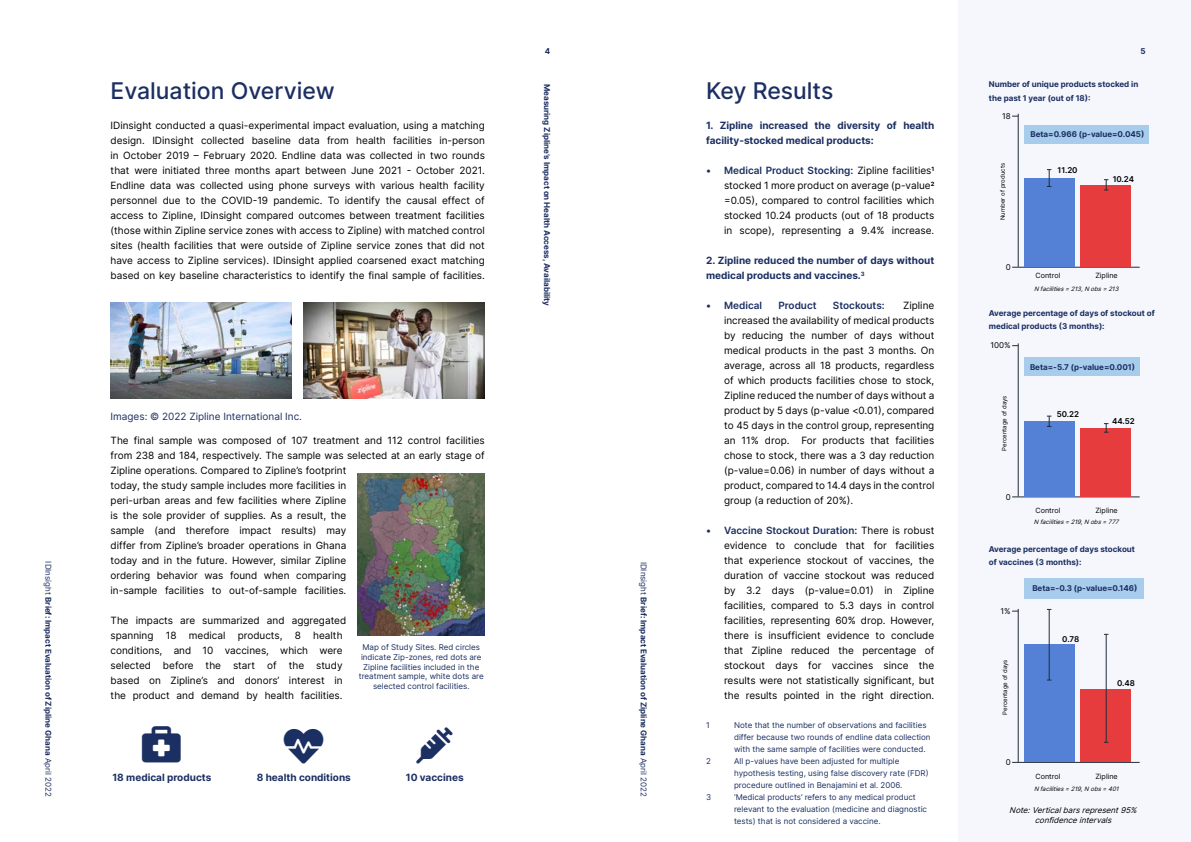
<style>
.page{position:relative;width:1191px;height:842px;background:#fff}
.page>*{position:absolute;margin:0;border:0;box-sizing:border-box;transform-origin:0 0}
.t1{font:500 23px "Inter";color:#1c2f62}
.t2{font:10px/15px "Inter";color:#000;text-align:justify}
.t3{font:700 10px/15px "Inter";color:#1c2f62}
.t4{font:10px "Inter";color:#1c2f62}
.t5{font:600 10px "Inter";color:#1c2f62}
.t6{font:8px/12px "Inter";color:#1c2f62}
.t7{font:700 8px/13.5px "Inter";color:#1c2f62}
.t8{font:italic 8px/9.6px "Inter";color:#000;text-align:center}
.t9{font:600 8px "Inter";color:#000}
.t10{font:8px "Inter";color:#000}
.t11{font:7.2px "Inter";color:#000}
.t12{font:italic 6px "Inter";color:#000}
.t13{font:6px "Inter";color:#000}
.s1{font-weight:400}
.s2{font-weight:600;color:#1c2f62}
</style>
<div class="page">
<div style="left:958px;top:0;width:233px;height:842px;background:#f5f7fd"></div>
<img style="left:111px;top:303px;width:181px;height:95px">
<img style="left:304px;top:303px;width:181px;height:95px">
<img style="left:358px;top:474px;width:127px;height:161px">
<div style="left:1024px;top:125px;width:125px;height:19px;background:#a8cceb"></div>
<hr style="left:1017px;top:114px;width:1px;height:153px;background:#202d38">
<hr style="left:1012px;top:267px;width:127px;height:1px;background:#202d38">
<div style="left:1024px;top:178px;width:50px;height:89px;background:#5480d6"></div>
<div style="left:1080px;top:185px;width:50px;height:82px;background:#e73c3e"></div>
<svg style="left:1104px;top:179px;width:4px;height:11px"></svg>
<svg style="left:1047px;top:169px;width:4px;height:18px"></svg>
<div style="left:1024px;top:358px;width:116px;height:18px;background:#a8cceb"></div>
<hr style="left:1017px;top:343px;width:1px;height:153px;background:#202d38">
<hr style="left:1012px;top:496px;width:127px;height:1px;background:#202d38">
<div style="left:1024px;top:421px;width:50px;height:75px;background:#5480d6"></div>
<div style="left:1080px;top:428px;width:50px;height:68px;background:#e73c3e"></div>
<svg style="left:1104px;top:423px;width:4px;height:10px"></svg>
<svg style="left:1047px;top:416px;width:4px;height:11px"></svg>
<div style="left:1024px;top:578px;width:119px;height:21px;background:#a8cceb"></div>
<hr style="left:1017px;top:609px;width:1px;height:153px;background:#202d38">
<hr style="left:1012px;top:762px;width:127px;height:1px;background:#202d38">
<div style="left:1024px;top:645px;width:50px;height:117px;background:#5480d6"></div>
<div style="left:1080px;top:689px;width:50px;height:73px;background:#e73c3e"></div>
<hr style="left:1105px;top:634px;width:1px;height:108px;background:#202d38">
<hr style="left:1048px;top:609px;width:1px;height:71px;background:#202d38">
<p class="t7" style="left:55px;top:561px;width:236px;rotate:90deg"><span class="s1">IDInsight</span> Brief: Impact Evaluation of Zipline Ghana <span class="s1">April 2022</span></p>
<h1 class="t1" style="left:111px;top:74px;width:226px">Evaluation Overview</h1>
<p class="t2" style="left:111px;top:118px;width:376px">IDinsight conducted a quasi-experimental impact evaluation, using a matching design. IDinsight collected baseline data from health facilities in-person in October 2019 – February 2020. Endline data was collected in two rounds that were initiated three months apart between June 2021 - October 2021.<br>Endline data was collected using phone surveys with various health facility personnel due to the COVID-19 pandemic. To identify the causal effect of access to Zipline, IDinsight compared outcomes between treatment facilities (those within Zipline service zones with access to Zipline) with matched control sites (health facilities that were outside of Zipline service zones that did not have access to Zipline services). IDinsight applied coarsened exact matching based on key baseline characteristics to identify the final sample of facilities.</p>
<p class="t4" style="left:111px;top:409px;width:193px">Images: © 2022 Zipline International Inc.</p>
<p class="t2" style="left:111px;top:433px;width:376px;text-align:left">The final sample was composed of 107 treatment and 112 control facilities from 238 and 184, respectively. The sample was selected at an early stage of Zipline operations. Compared to Zipline’s footprint<br>today, the study sample includes more facilities in<br>peri-urban areas and few facilities where Zipline<br>is the sole provider of supplies. As a result, the<br>sample (and therefore impact results) may<br>differ from Zipline’s broader operations in Ghana<br>today and in the future. However, similar Zipline<br>ordering behavior was found when comparing<br>in-sample facilities to out-of-sample facilities.</p>
<p class="t2" style="left:111px;top:613px;width:237px;text-align:left">The impacts are summarized and aggregated spanning 18 medical products, 8 health conditions, and 10 vaccines, which were selected before the start of the study based on Zipline’s and donors’ interest in the product and demand by health facilities.</p>
<p class="t6" style="left:359px;top:642px;width:126px;line-height:9.6px;text-align:center">Map of Study Sites. Red circles indicate Zip-zones, red dots are<br>Zipline facilities included in the treatment sample, white dots are selected control facilities.</p>
<p class="t3" style="left:112px;top:770px;width:100px">18 medical products</p>
<p class="t3" style="left:257px;top:770px;width:96px">8 health conditions</p>
<p class="t3" style="left:406px;top:770px;width:59px">10 vaccines</p>
<p class="t7" style="left:544px;top:44px;width:7px">4</p>
<p class="t7" style="left:554px;top:84px;width:224px;rotate:90deg">Measuring Zipline’s Impact on Health Access, Availability</p>
<p class="t7" style="left:650px;top:561px;width:236px;rotate:90deg"><span class="s1">IDInsight</span> Brief: Impact Evaluation of Zipline Ghana <span class="s1">April 2022</span></p>
<h1 class="t1" style="left:706px;top:74px;width:129px">Key Results</h1>
<p class="t3" style="left:706px;top:118px;width:230px">1. Zipline increased the diversity of health facility-stocked medical products:</p>
<p class="t2" style="left:724px;top:163px;width:212px;text-indent:-18px"><span class="s2">• Medical Product Stocking:</span> Zipline facilities<sup>1 </sup>stocked 1 more product on average (p-value<sup>2 </sup>=0.05), compared to control facilities which stocked 10.24 products (out of 18 products in scope), representing a 9.4% increase.</p>
<p class="t3" style="left:706px;top:253px;width:230px">2. Zipline reduced the number of days without medical products and vaccines.<sup>3</sup></p>
<p class="t5" style="left:706px;top:298px;width:58px">• Medical</p>
<p class="t5" style="left:778px;top:298px;width:40px">Product</p>
<p class="t5" style="left:833px;top:298px;width:53px">Stockouts:</p>
<p class="t2" style="left:724px;top:298px;width:212px;text-indent:179px">Zipline increased the availability of medical products by reducing the number of days without medical products in the past 3 months. On average, across all 18 products, regardless of which products facilities chose to stock, Zipline reduced the number of days without a product by 5 days (p-value &lt;0.01), compared to 45 days in the control group, representing an 11% drop. For products that facilities chose to stock, there was a 3 day reduction (p-value=0.06) in number of days without a product, compared to 14.4 days in the control group (a reduction of 20%).</p>
<p class="t2" style="left:724px;top:523px;width:212px;text-indent:-18px"><span class="s2">• Vaccine Stockout Duration:</span> There is robust evidence to conclude that for facilities that experience stockout of vaccines, the duration of vaccine stockout was reduced by 3.2 days (p-value=0.01) in Zipline facilities, compared to 5.3 days in control facilities, representing 60% drop. However, there is insufficient evidence to conclude that Zipline reduced the percentage of stockout days for vaccines since the results were not statistically significant, but the results pointed in the right direction.</p>
<p class="t6" style="left:706px;top:718px;width:5px">1</p>
<p class="t6" style="left:734px;top:718px;width:198px">Note that the number of observations and facilities differ because two rounds of endline data collection with the same sample of facilities were conducted.</p>
<p class="t6" style="left:706px;top:754px;width:6px">2</p>
<p class="t6" style="left:734px;top:754px;width:196px">All p-values have been adjusted for multiple hypothesis testing, using false discovery rate (FDR) procedure outlined in Benajamini et al. 2006.</p>
<p class="t6" style="left:706px;top:790px;width:7px">3</p>
<p class="t6" style="left:734px;top:790px;width:194px">‘Medical products’ refers to any medical product relevant to the evaluation (medicine and diagnostic tests) that is not considered a vaccine.</p>
<p class="t7" style="left:1140px;top:44px;width:7px">5</p>
<p class="t7" style="left:988px;top:77px;width:151px">Number of unique products stocked in the past 1 year (out of 18):</p>
<p class="t7" style="left:1030px;top:127px;width:115px">Beta=0.966 (p-value=0.045)</p>
<p class="t10" style="left:1002px;top:110px;width:10px">18</p>
<p class="t13" style="left:998px;top:220px;width:58px;rotate:-90deg">Number of products</p>
<p class="t10" style="left:1005px;top:261px;width:6px">0</p>
<p class="t9" style="left:1057px;top:165px;width:21px">11.20</p>
<p class="t9" style="left:1112px;top:173px;width:23px">10.24</p>
<p class="t11" style="left:1035px;top:271px;width:26px">Control</p>
<p class="t11" style="left:1095px;top:271px;width:24px">Zipline</p>
<p class="t12" style="left:1034px;top:284px;width:88px">N facilities=213,N obs=213</p>
<p class="t7" style="left:988px;top:306px;width:167px">Average percentage of days of stockout of medical products (3 months):</p>
<p class="t7" style="left:1030px;top:360px;width:107px">Beta=-5.7 (p-value=0.001)</p>
<p class="t10" style="left:990px;top:340px;width:22px">100%</p>
<p class="t13" style="left:999px;top:451px;width:57px;rotate:-90deg">Percentage of days</p>
<p class="t10" style="left:1005px;top:491px;width:6px">0</p>
<p class="t9" style="left:1056px;top:409px;width:24px">50.22</p>
<p class="t9" style="left:1112px;top:416px;width:24px">44.52</p>
<p class="t11" style="left:1035px;top:505px;width:26px">Control</p>
<p class="t11" style="left:1095px;top:505px;width:24px">Zipline</p>
<p class="t12" style="left:1034px;top:518px;width:88px">N facilities=219,N obs=777</p>
<p class="t7" style="left:988px;top:542px;width:148px">Average percentage of days stockout of vaccines (3 months):</p>
<p class="t7" style="left:1032px;top:581px;width:107px">Beta=-0.3 (p-value=0.146)</p>
<p class="t10" style="left:1000px;top:605px;width:12px">1%</p>
<p class="t13" style="left:1000px;top:714px;width:57px;rotate:-90deg">Percentage of days</p>
<p class="t10" style="left:1005px;top:756px;width:6px">0</p>
<p class="t9" style="left:1062px;top:633px;width:19px">0.78</p>
<p class="t9" style="left:1117px;top:677px;width:19px">0.48</p>
<p class="t11" style="left:1035px;top:771px;width:26px">Control</p>
<p class="t11" style="left:1095px;top:771px;width:24px">Zipline</p>
<p class="t12" style="left:1034px;top:785px;width:88px">N facilities=219,N obs=401</p>
<p class="t8" style="left:1009px;top:805px;width:132px">Note:Verticalbarsrepresent95% confidenceintervals</p>
</div>
